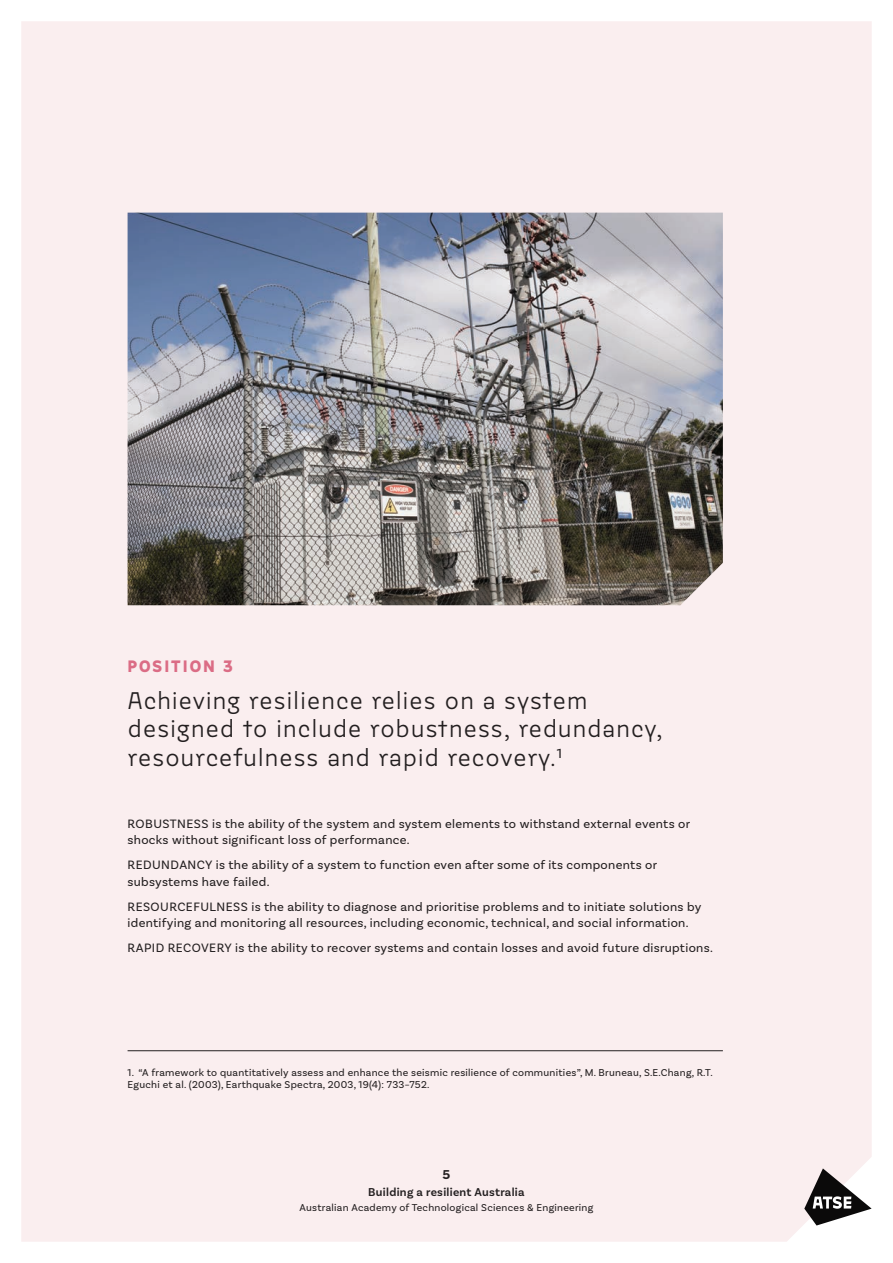
<style>
.page{position:relative;width:893px;height:1263px;background:#fff}
.page>*{position:absolute;margin:0;border:0;box-sizing:border-box;transform-origin:0 0}
.t1{font:24px/28.5px "Jaroslav";letter-spacing:.025em;color:#231f20}
.t2{font:700 16.5px "Jaroslav";letter-spacing:.1em;color:#db6c85}
.t3{font:700 13.5px "Basic Sans";color:#231f20}
.t4{font:12.75px/16.5px "Basic Sans";letter-spacing:.025em;color:#231f20}
.t5{font:600 12px "Basic Sans";letter-spacing:.025em;color:#231f20}
.t6{font:10.5px/12px "Basic Sans";letter-spacing:.025em;color:#231f20}
</style>
<div class="page">
<div style="left:21px;top:21px;width:851px;height:1221px;background:#faeeef"></div>
<svg style="left:804px;top:1168px;width:68px;height:57px"></svg>
<hr style="left:128px;top:1050px;width:595px;height:1px;background:#231f20">
<img style="left:128px;top:213px;width:595px;height:392px">
<p class="t2" style="left:128px;top:655px;width:107px">POSITION 3</p>
<h1 class="t1" style="left:128px;top:686px;width:537px">Achieving resilience relies on a system designed to include robustness, redundancy, resourcefulness and rapid recovery.<sup>1</sup></h1>
<p class="t4" style="left:128px;top:815px;width:564px">ROBUSTNESS is the ability of the system and system elements to withstand external events or shocks without significant loss of performance.</p>
<p class="t4" style="left:128px;top:856px;width:531px">REDUNDANCY is the ability of a system to function even after some of its components or subsystems have failed.</p>
<p class="t4" style="left:128px;top:898px;width:575px">RESOURCEFULNESS is the ability to diagnose and prioritise problems and to initiate solutions by identifying and monitoring all resources, including economic, technical, and social information.</p>
<p class="t4" style="left:128px;top:939px;width:587px">RAPID RECOVERY is the ability to recover systems and contain losses and avoid future disruptions.</p>
<p class="t6" style="left:128px;top:1066px;width:587px">1. “A framework to quantitatively assess and enhance the seismic resilience of communities”, M. Bruneau, S.E.Chang, R.T.<br>Eguchi et al. (2003), Earthquake Spectra, 2003, 19(4): 733–752.</p>
<p class="t3" style="left:443px;top:1166px;width:9px">5</p>
<p class="t5" style="left:368px;top:1184px;width:158px">Building a resilient Australia</p>
<p class="t6" style="left:300px;top:1201px;width:295px">Australian Academy of Technological Sciences &amp; Engineering</p>
</div>
